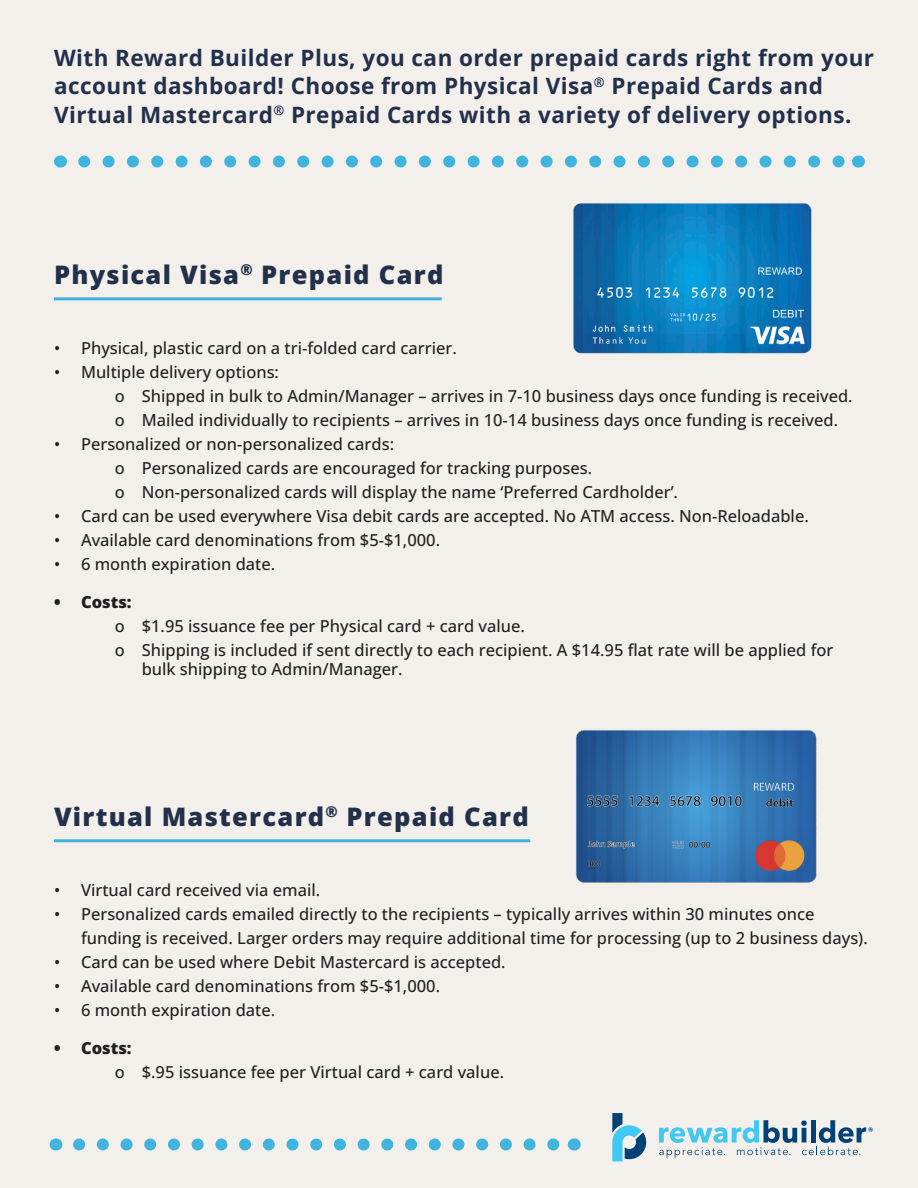
<style>
.page{position:relative;width:918px;height:1188px;background:#f3efeb}
.page>*{position:absolute;margin:0;border:0;box-sizing:border-box;transform-origin:0 0}
.t1{font:800 25.5px "Open Sans";letter-spacing:.05em;color:#22304b}
.t2{font:700 22.5px/28.5px "Open Sans";letter-spacing:.02em;color:#22304b}
.t3{font:500 16.5px/19.5px "Open Sans";color:#231f20}
.t4{font:800 16.5px "Open Sans";color:#231f20}
.s1{font-weight:400}
</style>
<div class="page">
<svg style="left:612px;top:1113px;width:34px;height:48px"></svg>
<svg style="left:659px;top:1120px;width:214px;height:38px"></svg>
<svg style="left:79px;top:1138px;width:481px;height:12px"></svg>
<svg style="left:56px;top:1138px;width:1px;height:12px"></svg>
<svg style="left:574px;top:1138px;width:1px;height:12px"></svg>
<img style="left:573px;top:203px;width:239px;height:151px">
<img style="left:576px;top:730px;width:241px;height:153px">
<hr style="left:54px;top:297px;width:388px;height:3px;background:#40b4dd">
<hr style="left:54px;top:839px;width:476px;height:3px;background:#40b4dd">
<svg style="left:84px;top:156px;width:761px;height:12px"></svg>
<svg style="left:60px;top:156px;width:1px;height:12px"></svg>
<svg style="left:858px;top:156px;width:1px;height:12px"></svg>
<p class="t2" style="left:54px;top:43px;width:822px">With Reward Builder Plus, you can order prepaid cards right from your account dashboard! Choose from Physical Visa<sup>®</sup> Prepaid Cards and<br>Virtual Mastercard<sup>®</sup> Prepaid Cards with a variety of delivery options.</p>
<p class="t1" style="left:54px;top:257px;width:391px">Physical Visa<sup>®</sup> Prepaid Card</p>
<p class="t3" style="left:54px;top:338px;width:404px">• Physical, plastic card on a tri-folded card carrier.</p>
<p class="t3" style="left:54px;top:362px;width:227px">• Multiple delivery options:</p>
<p class="t3" style="left:115px;top:386px;width:739px">o Shipped in bulk to Admin/Manager – arrives in 7-10 business days once funding is received.</p>
<p class="t3" style="left:115px;top:410px;width:725px">o Mailed individually to recipients – arrives in 10-14 business days once funding is received.</p>
<p class="t3" style="left:54px;top:434px;width:342px">• Personalized or non-personalized cards:</p>
<p class="t3" style="left:115px;top:458px;width:479px">o Personalized cards are encouraged for tracking purposes.</p>
<p class="t3" style="left:115px;top:482px;width:565px">o Non-personalized cards will display the name ‘Preferred Cardholder’.</p>
<p class="t3" style="left:54px;top:506px;width:756px">• Card can be used everywhere Visa debit cards are accepted. No ATM access. Non-Reloadable.</p>
<p class="t3" style="left:54px;top:530px;width:388px">• Available card denominations from $5-$1,000.</p>
<p class="t3" style="left:54px;top:554px;width:223px">• 6 month expiration date.</p>
<p class="t4" style="left:54px;top:590px;width:79px">• Costs:</p>
<p class="t3" style="left:115px;top:616px;width:412px">o $1.95 issuance fee per Physical card + card value.</p>
<p class="t3" style="left:142px;top:640px;width:693px;text-indent:-27px">o Shipping is included if sent directly to each recipient. A $14.95 flat rate will be applied for bulk shipping to Admin/Manager.</p>
<p class="t1" style="left:54px;top:799px;width:476px">Virtual Mastercard<sup>®</sup> Prepaid Card</p>
<p class="t3" style="left:54px;top:880px;width:268px">• Virtual card received via email.</p>
<p class="t3" style="left:81px;top:902px;width:788px;line-height:24px;text-indent:-27px">• Personalized cards emailed directly to the recipients – typically arrives within 30 minutes once funding is received. Larger orders may require additional time for processing (up to 2 business days).</p>
<p class="t3" style="left:54px;top:952px;width:453px">• Card can be used where Debit Mastercard is accepted.</p>
<p class="t3" style="left:54px;top:976px;width:388px">• Available card denominations from $5-$1,000.</p>
<p class="t3" style="left:54px;top:1000px;width:223px">• 6 month expiration date<span class="s1">.</span></p>
<p class="t4" style="left:54px;top:1037px;width:79px">• Costs:</p>
<p class="t3" style="left:115px;top:1062px;width:391px">o $.95 issuance fee per Virtual card + card value.</p>
</div>
